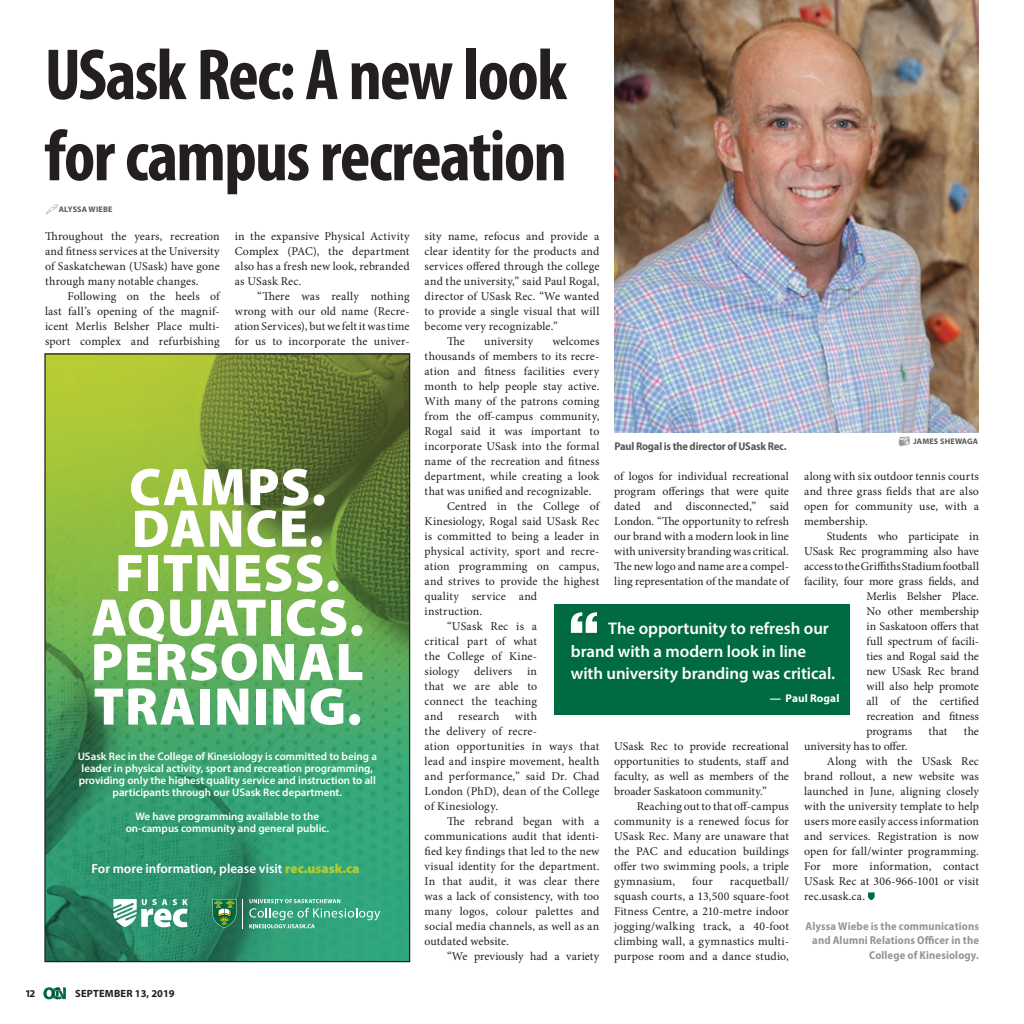
<style>
.page{position:relative;width:1024px;height:1024px;background:#fff}
.page>*{position:absolute;margin:0;border:0;box-sizing:border-box;transform-origin:0 0}
.heading_3{font:700 condensed 73px/81.1px "Myriad Pro";letter-spacing:-.025em;color:#231f20}
.t1{font:900 53.38px/43.9px "Myriad Pro";letter-spacing:.02em;color:#fff;text-align:center}
.Pull_out_Quote{font:600 16.88px/22.5px "Myriad Pro";letter-spacing:-.005em;color:#fff}
.t2{font:600 13.25px "Myriad Pro";color:#fff}
.Copy{font:11.88px/15px "Minion Pro";letter-spacing:.01em;color:#231f20;text-align:justify}
.Copy-2{font:11.88px "Minion Pro";letter-spacing:-.01em;color:#231f20}
.photo_caption{font:700 semi-condensed 11.38px/14.4px "Myriad Pro";letter-spacing:.01em;color:#949698;text-align:right}
.photo_caption-2{font:700 semi-condensed 11.25px "Myriad Pro";letter-spacing:-.015em;color:#58595b}
.Pull_out_Quote-2{font:700 11.25px "Myriad Pro";letter-spacing:.01em;color:#fff}
.t3{font:600 11px/12px "Myriad Pro";color:#fff;text-align:center}
.t4{font:700 10.5px "Myriad Pro";letter-spacing:.02em;color:#231f20}
.t5{font:700 8.12px "Myriad Pro";letter-spacing:.02em;color:#58595b}
.s1{font-weight:900;font-size:13.38px;color:#b8cd2c}
</style>
<div class="page">
<svg style="left:43px;top:987px;width:23px;height:12px"></svg>
<div style="left:554px;top:603px;width:295px;height:111px;background:#006b40"></div>
<img style="left:46px;top:355px;width:362px;height:605px">
<svg style="left:243px;top:899px;width:137px;height:29px;background:#51ae8d"></svg>
<svg style="left:212px;top:899px;width:24px;height:29px"></svg>
<svg style="left:113px;top:899px;width:75px;height:28px"></svg>
<img style="left:614px;top:0;width:365px;height:432px">
<svg style="left:868px;top:892px;width:6px;height:8px"></svg>
<svg style="left:571px;top:612px;width:26px;height:21px"></svg>
<p class="heading_3" style="left:45px;top:33px;width:524px">USask Rec: A new look for campus recreation</p>
<p class="Copy" style="left:235px;top:229px;width:176px">in the expansive Physical Activity Complex (PAC), the department also has a fresh new look, rebranded as USask Rec.</p>
<p class="Copy" style="left:235px;top:289px;width:176px;text-indent:23px">“There was really nothing wrong with our old name (Recre&shy;ation Services), but we felt it was time for us to incorporate the univer-</p>
<p class="t5" style="left:59px;top:204px;width:55px">ALYSSA WIEBE</p>
<p class="Copy" style="left:45px;top:229px;width:176px">Throughout the years, recreation and fitness services at the University of Saskatchewan (USask) have gone through many notable changes.</p>
<p class="Copy" style="left:45px;top:289px;width:176px;text-indent:23px">Following on the heels of last fall’s opening of the magnif&shy;icent Merlis Belsher Place multi&shy;sport complex and refurbishing</p>
<p class="Copy" style="left:425px;top:229px;width:176px">sity name, refocus and provide a clear identity for the products and services offered through the college and the university,” said Paul Rogal, director of USask Rec. “We wanted to provide a single visual that will become very recognizable.”</p>
<p class="Copy" style="left:447px;top:334px;width:19px">The</p>
<p class="Copy" style="left:484px;top:334px;width:51px">university</p>
<p class="Copy" style="left:425px;top:334px;width:176px;text-indent:128px">welcomes thousands of members to its recre&shy;ation and fitness facilities every month to help people stay active.<br>With many of the patrons coming from the off-campus community, Rogal said it was important to incorporate USask into the formal name of the recreation and fitness department, while creating a look that was unified and recognizable.</p>
<p class="Copy" style="left:425px;top:499px;width:176px;text-align:left;text-indent:23px">Centred in the College of<br>Kinesiology, Rogal said USask Rec is committed to being a leader in physical activity, sport and recre&shy;ation programming on campus, and strives to provide the highest quality service and<br>instruction.</p>
<p class="Copy" style="left:425px;top:619px;width:114px;text-indent:23px">“USask Rec is a critical part of what the College of Kine&shy;siology delivers in that we are able to connect the teaching and</p>
<p class="t5" style="left:913px;top:436px;width:66px">JAMES SHEWAGA</p>
<p class="photo_caption-2" style="left:614px;top:439px;width:174px">Paul Rogal is the director of USask Rec.</p>
<p class="t1" style="left:91px;top:463px;width:274px">CAMPS.<br>DANCE.<br>FITNESS.<br>AQUATICS.<br>PERSONAL<br>TRAINING.</p>
<p class="t3" style="left:78px;top:750px;width:301px">USask Rec in the College of Kinesiology is committed to being a leader in physical activity, sport and recreation programming, providing only the highest quality service and instruction to all participants through our USask Rec department.</p>
<p class="t3" style="left:126px;top:810px;width:205px">We have programming available to the on-campus community and general public.</p>
<p class="t2" style="left:92px;top:860px;width:269px">For more information, please visit <span class="s1">rec.usask.ca</span></p>
<p class="Copy" style="left:614px;top:469px;width:176px">of logos for individual recreational program offerings that were quite dated and disconnected,” said London. “The opportunity to refresh our brand with a modern look in line with university branding was critical.<br>The new logo and name are a compel&shy;ling representation of the mandate of</p>
<p class="Copy" style="left:804px;top:469px;width:176px">along with six outdoor tennis courts and three grass fields that are also open for community use, with a membership.</p>
<p class="Copy-2" style="left:827px;top:528px;width:154px">Students who participate in</p>
<p class="Copy" style="left:804px;top:544px;width:176px">USask Rec programming also have</p>
<p class="Copy" style="left:804px;top:559px;width:176px">access to the Griffiths Stadium football</p>
<p class="Copy" style="left:804px;top:574px;width:176px">facility, four more grass fields, and</p>
<p class="Copy-2" style="left:866px;top:588px;width:114px">Merlis Belsher Place.</p>
<p class="Copy-2" style="left:866px;top:603px;width:114px">No other membership</p>
<p class="Copy" style="left:866px;top:619px;width:114px">in Saskatoon offers that</p>
<p class="Copy" style="left:866px;top:634px;width:114px">full spectrum of facili-</p>
<p class="Copy" style="left:866px;top:649px;width:114px">ties and Rogal said the</p>
<p class="Copy" style="left:866px;top:664px;width:114px">new USask Rec brand</p>
<p class="Copy-2" style="left:866px;top:678px;width:114px">will also help promote</p>
<p class="Copy" style="left:866px;top:694px;width:114px">all of the certified</p>
<p class="Copy" style="left:866px;top:709px;width:114px">recreation and fitness</p>
<p class="Copy" style="left:866px;top:724px;width:47px">programs</p>
<p class="Copy" style="left:928px;top:724px;width:20px">that</p>
<p class="Copy" style="left:964px;top:724px;width:17px">the</p>
<p class="Copy-2" style="left:804px;top:738px;width:105px">university has to offer.</p>
<p class="Copy" style="left:804px;top:754px;width:176px;text-indent:23px">Along with the USask Rec brand rollout, a new website was launched in June, aligning closely with the university template to help users more easily access information and services. Registration is now open for fall/winter programming.<br>For more information, contact USask Rec at 306-966-1001 or visit rec.usask.ca.</p>
<p class="photo_caption" style="left:805px;top:918px;width:175px">Alyssa Wiebe is the communications and Alumni Relations Officer in the<br>College of Kinesiology.</p>
<p class="Pull_out_Quote" style="left:571px;top:617px;width:266px;text-indent:37px">The opportunity to refresh our brand with a modern look in line with university branding was critical.</p>
<p class="Pull_out_Quote-2" style="left:770px;top:691px;width:71px">— Paul Rogal</p>
<p class="Copy" style="left:425px;top:709px;width:176px;text-align:left;text-indent:90px">with<br>the delivery of recre-<br>ation opportunities in ways that lead and inspire movement, health and performance,” said Dr. Chad<br>London (PhD), dean of the College of Kinesiology.</p>
<p class="Copy" style="left:425px;top:814px;width:176px;text-indent:23px">The rebrand began with a communications audit that identi&shy;fied key findings that led to the new visual identity for the department.<br>In that audit, it was clear there was a lack of consistency, with too many logos, colour palettes and social media channels, as well as an outdated website.</p>
<p class="Copy" style="left:447px;top:949px;width:154px">“We previously had a variety</p>
<p class="Copy" style="left:458px;top:709px;width:43px">research</p>
<p class="Copy" style="left:614px;top:739px;width:176px">USask Rec to provide recreational opportunities to students, staff and faculty, as well as members of the broader Saskatoon community.”</p>
<p class="Copy" style="left:614px;top:799px;width:176px;text-indent:23px">Reaching out to that off-campus community is a renewed focus for USask Rec. Many are unaware that the PAC and education buildings offer two swimming pools, a triple gymnasium,</p>
<p class="Copy" style="left:614px;top:874px;width:176px;text-indent:116px">racquetball/ squash courts, a 13,500 square-foot Fitness Centre, a 210-metre indoor jogging/walking track, a 40-foot climbing wall, a gymnastics multi&shy;purpose room and a dance studio,</p>
<p class="Copy" style="left:692px;top:874px;width:22px">four</p>
<p class="t4" style="left:25px;top:986px;width:12px">12</p>
<p class="t4" style="left:75px;top:986px;width:101px">SEPTEMBER 13, 2019</p>
</div>
